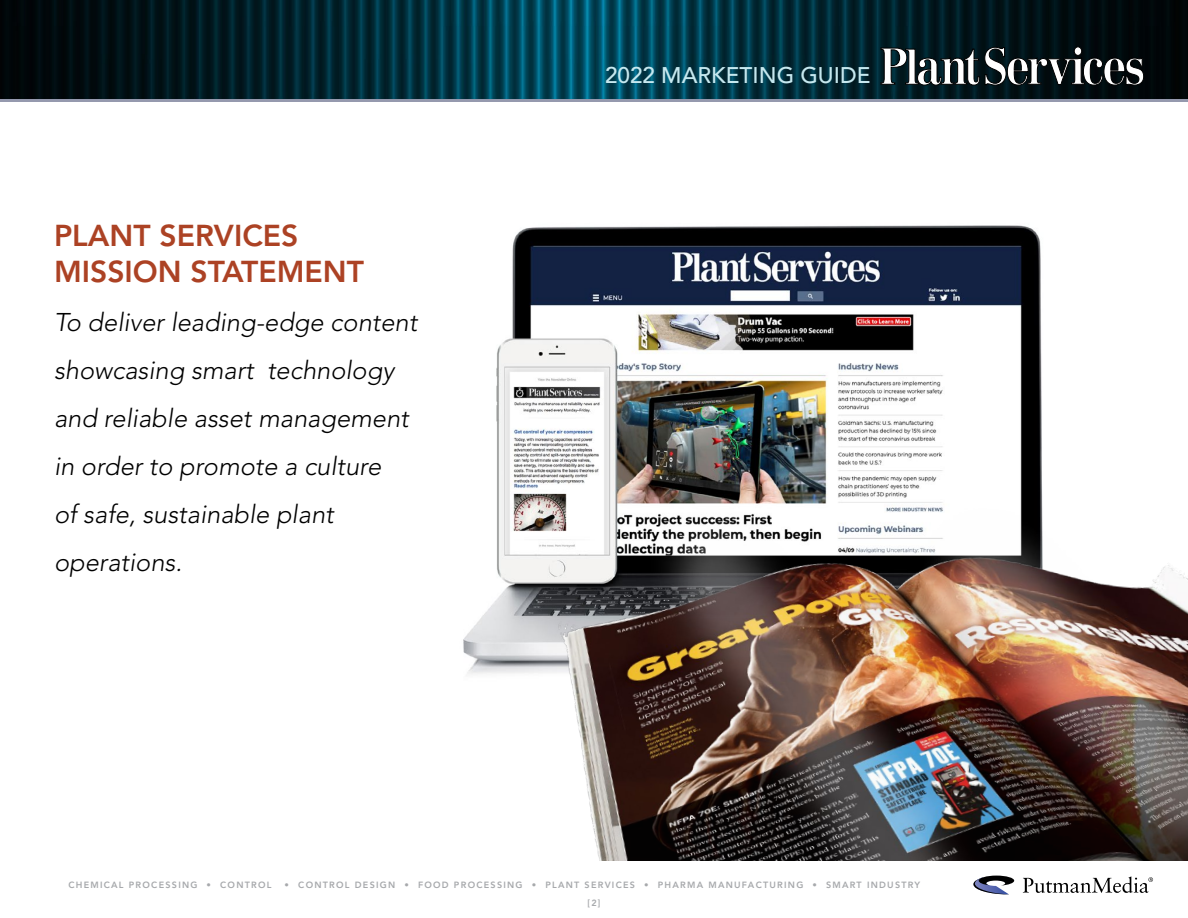
<style>
.page{position:relative;width:1188px;height:918px;background:#fff}
.page>*{position:absolute;margin:0;border:0;box-sizing:border-box;transform-origin:0 0}
.t1{font:800 30px/36px "Avenir LT Std";color:#ac4224}
.t2{font:italic 300 25.5px/48px "Avenir LT Std";color:#000}
.t3{font:500 22.5px "Avenir LT Std";color:#c6e8ef}
.t4{font:800 9px/17.5px "Avenir LT Std";letter-spacing:.14em;color:#a7a9ac}
</style>
<div class="page">
<img style="left:496px;top:225px;width:546px;height:235px">
<img style="left:463px;top:460px;width:725px;height:401px">
<svg style="left:0;top:0;width:1188px;height:102px"></svg>
<svg style="left:881px;top:46px;width:263px;height:39px"></svg>
<svg style="left:973px;top:876px;width:41px;height:18px"></svg>
<svg style="left:1023px;top:876px;width:130px;height:17px"></svg>
<p class="t1" style="left:54px;top:218px;width:311px">PLANT SERVICES<br>MISSION STATEMENT</p>
<p class="t2" style="left:54px;top:299px;width:365px">To deliver leading-edge content showcasing smart technology and reliable asset management in order to promote a culture<br>of safe, sustainable plant operations.</p>
<p class="t3" style="left:605px;top:62px;width:267px">2022 MARKETING GUIDE</p>
<p class="t4" style="left:68px;top:877px;width:205px">CHEMICAL PROCESSING • CONTROL</p>
<p class="t4" style="left:588px;top:877px;width:334px;text-indent:-303px">• CONTROL DESIGN • FOOD PROCESSING • PLANT SERVICES • PHARMA MANUFACTURING • SMART INDUSTRY [2]</p>
</div>
